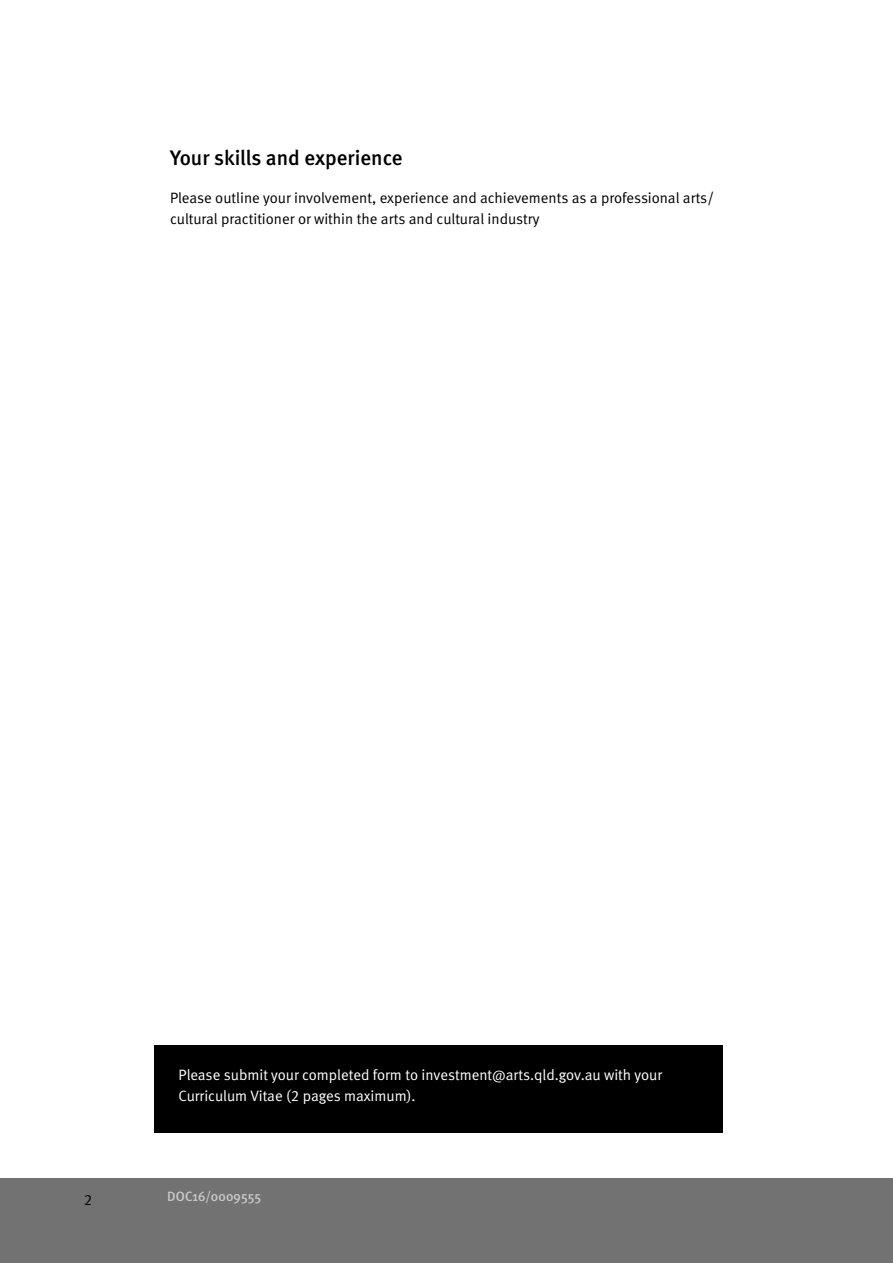
<style>
.page{position:relative;width:893px;height:1263px;background:#fff}
.page>*{position:absolute;margin:0;border:0;box-sizing:border-box;transform-origin:0 0}
.header_1{font:21px "Meta Medium LF";color:#000}
.body{font:15px/21px "Meta Normal LF";color:#000}
.body-2{font:15px/21px "Meta Normal LF";color:#fff}
.t1{font:500 13.5px "Meta Plus";letter-spacing:.01em;color:#c7c8ca}
</style>
<div class="page">
<div style="left:0;top:1178px;width:893px;height:85px;background:#717271"></div>
<div style="left:154px;top:1045px;width:569px;height:87px;background:#000"></div>
<p class="header_1" style="left:170px;top:146px;width:234px">Your skills and experience</p>
<p class="body" style="left:170px;top:187px;width:545px">Please outline your involvement, experience and achievements as a professional arts/ cultural practitioner or within the arts and cultural industry</p>
<p class="body-2" style="left:179px;top:1064px;width:485px">Please submit your completed form to investment@arts.qld.gov.au with your<br>Curriculum Vitae (2 pages maximum).</p>
<p class="body" style="left:84px;top:1189px;width:10px">2</p>
<p class="t1" style="left:167px;top:1188px;width:96px">DOC16/0009555</p>
</div>
